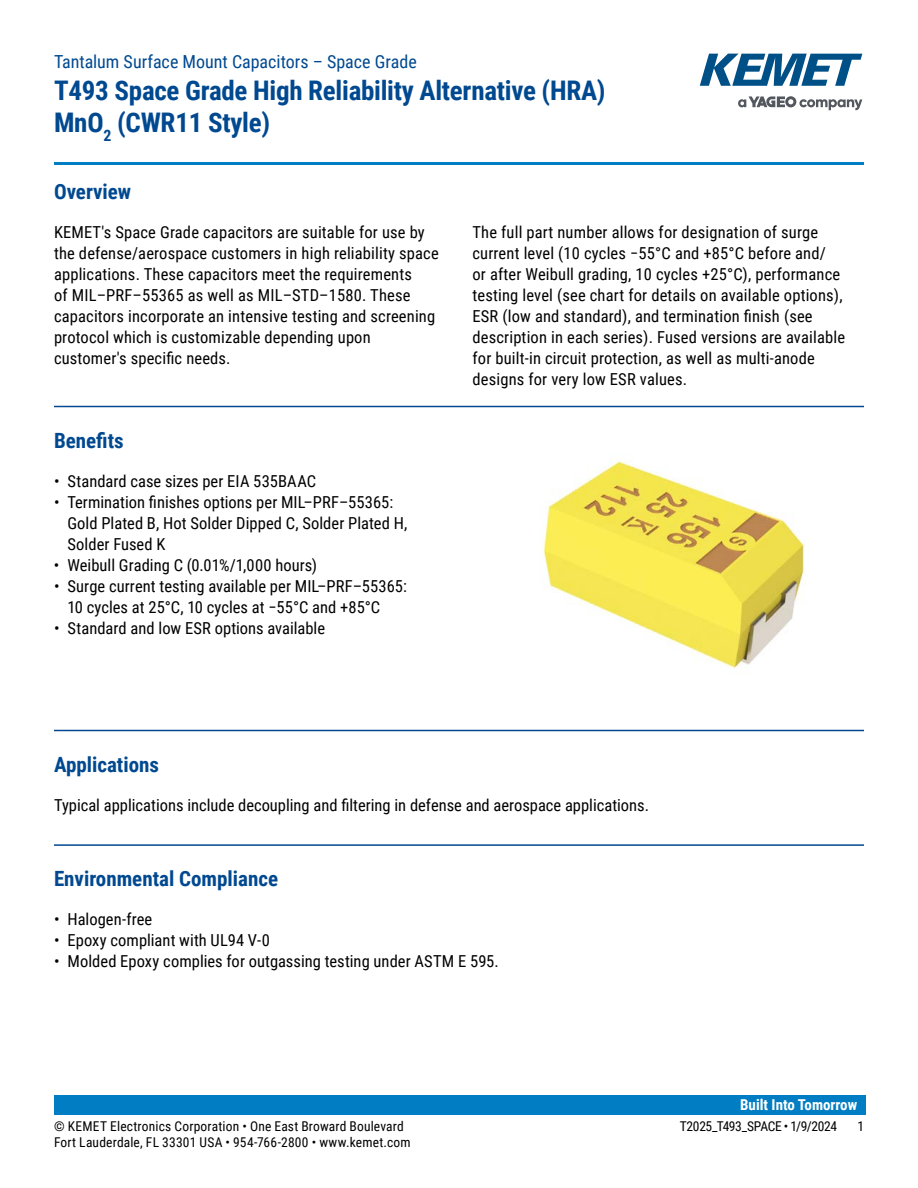
<style>
.page{position:relative;width:918px;height:1188px;background:#fff}
.page>*{position:absolute;margin:0;border:0;box-sizing:border-box;transform-origin:0 0}
.t1{font:700 27px/32.4px "Roboto Condensed";letter-spacing:-.01em;color:#004990}
.t2{font:700 21px "Roboto Condensed";color:#004990}
.t3{font:18px "Roboto Condensed";color:#004990}
.t4{font:16.5px/21px "Roboto Condensed";letter-spacing:.01em;color:#000}
.t5{font:700 15px "Roboto Condensed";color:#fff}
.t6{font:13.5px "Roboto Condensed";letter-spacing:.015em;color:#000}
.t7{font:13.5px "Roboto Condensed";letter-spacing:-.025em;color:#000}
</style>
<div class="page">
<svg style="left:738px;top:96px;width:124px;height:14px"></svg>
<svg style="left:700px;top:54px;width:162px;height:32px"></svg>
<hr style="left:54px;top:162px;width:810px;height:3px;background:#007dc3">
<div style="left:54px;top:1095px;width:811px;height:20px;background:#007dc3"></div>
<hr style="left:54px;top:406px;width:810px;height:1px;background:#004990">
<img style="left:543px;top:460px;width:262px;height:208px">
<hr style="left:54px;top:730px;width:810px;height:1px;background:#004990">
<hr style="left:54px;top:844px;width:810px;height:2px;background:#004990">
<p class="t3" style="left:54px;top:48px;width:364px">Tantalum Surface Mount Capacitors – Space Grade</p>
<h1 class="t1" style="left:54px;top:73px;width:553px">T493 Space Grade High Reliability Alternative (HRA)<br>MnO<sub>2</sub> (CWR11 Style)</h1>
<p class="t2" style="left:54px;top:177px;width:79px">Overview</p>
<p class="t4" style="left:54px;top:221px;width:386px">KEMET's Space Grade capacitors are suitable for use by the defense/aerospace customers in high reliability space applications. These capacitors meet the requirements<br>of MIL–PRF–55365 as well as MIL–STD–1580. These capacitors incorporate an intensive testing and screening protocol which is customizable depending upon customer's specific needs.</p>
<p class="t4" style="left:473px;top:221px;width:374px">The full part number allows for designation of surge current level (10 cycles −55°C and +85°C before and/<br>or after Weibull grading, 10 cycles +25°C), performance testing level (see chart for details on available options), ESR (low and standard), and termination finish (see description in each series). Fused versions are available for built-in circuit protection, as well as multi-anode designs for very low ESR values.</p>
<p class="t2" style="left:54px;top:426px;width:71px">Benefits</p>
<p class="t4" style="left:54px;top:470px;width:264px">• Standard case sizes per EIA 535BAAC</p>
<p class="t4" style="left:67px;top:491px;width:341px;text-indent:-13px">• Termination finishes options per MIL–PRF–55365:<br>Gold Plated B, Hot Solder Dipped C, Solder Plated H,<br>Solder Fused K</p>
<p class="t4" style="left:54px;top:554px;width:265px">• Weibull Grading C (0.01%/1,000 hours)</p>
<p class="t4" style="left:67px;top:575px;width:341px;text-indent:-13px">• Surge current testing available per MIL–PRF–55365:<br>10 cycles at 25°C, 10 cycles at −55°C and +85°C</p>
<p class="t4" style="left:54px;top:617px;width:273px">• Standard and low ESR options available</p>
<p class="t2" style="left:54px;top:750px;width:107px">Applications</p>
<p class="t4" style="left:54px;top:794px;width:597px">Typical applications include decoupling and filtering in defense and aerospace applications.</p>
<p class="t2" style="left:54px;top:864px;width:226px">Environmental Compliance</p>
<p class="t4" style="left:54px;top:908px;width:100px">• Halogen-free</p>
<p class="t4" style="left:54px;top:929px;width:217px">• Epoxy compliant with UL94 V-0</p>
<p class="t4" style="left:54px;top:950px;width:446px">• Molded Epoxy complies for outgassing testing under ASTM E 595.</p>
<p class="t5" style="left:740px;top:1094px;width:119px">Built Into Tomorrow</p>
<p class="t6" style="left:54px;top:1116px;width:351px">© KEMET Electronics Corporation • One East Broward Boulevard</p>
<p class="t7" style="left:680px;top:1116px;width:159px">T2025_T493_SPACE • 1/9/2024</p>
<p class="t6" style="left:857px;top:1116px;width:8px">1</p>
<p class="t6" style="left:54px;top:1133px;width:358px">Fort Lauderdale, FL 33301 USA • 954-766-2800 • www.kemet.com</p>
</div>
